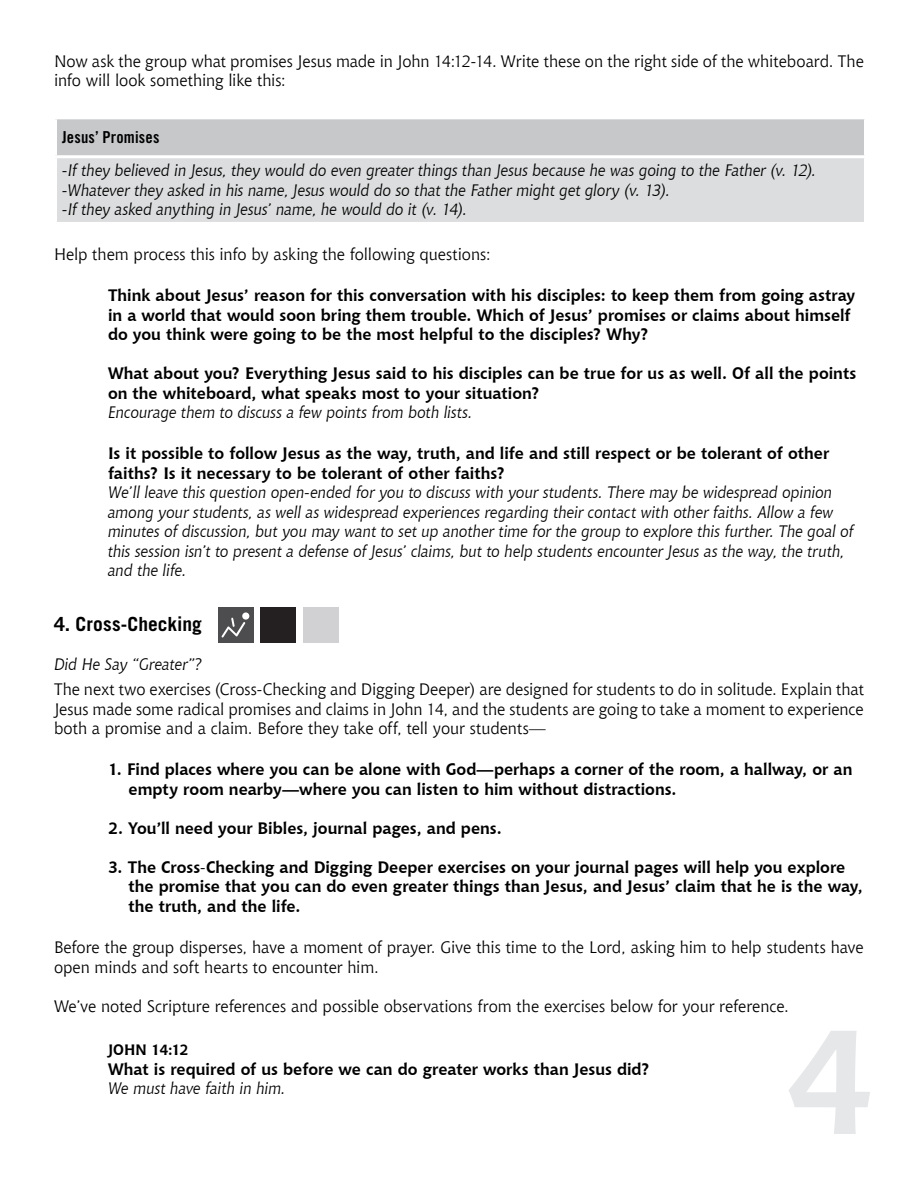
<style>
.page{position:relative;width:918px;height:1188px;background:#fff}
.page>*{position:absolute;margin:0;border:0;box-sizing:border-box;transform-origin:0 0}
.t1{font:700 150px "Chianti BT";color:#e6e7e8}
.t2{font:700 19.5px "Trade Gothic LT Std";color:#000}
.t3{font:700 16.5px/19.5px "Chianti BT";color:#000}
.t4{font:italic 16.5px/19.5px "Chianti BT";letter-spacing:-.005em;color:#000}
.t5{font:16.5px/19.5px "Chianti BT";letter-spacing:-.005em;color:#000}
.t6{font:16.5px "Trade Gothic LT Std Bd Cn 20";letter-spacing:.01em;color:#000}
.t7{font:700 15px "Chianti BT";color:#000}
.s1{font-weight:400}
</style>
<div class="page">
<div style="left:56px;top:118px;width:810px;height:39px;background:#c6c8ca"></div>
<div style="left:56px;top:157px;width:810px;height:66px;background:#dcddde"></div>
<hr style="left:54px;top:158px;width:3px;height:64px;background:#fff">
<hr style="left:864px;top:158px;width:3px;height:64px;background:#fff">
<hr style="left:54px;top:222px;width:813px;height:3px;background:#fff">
<hr style="left:54px;top:116px;width:813px;height:3px;background:#fff">
<hr style="left:54px;top:119px;width:3px;height:36px;background:#fff">
<hr style="left:864px;top:119px;width:3px;height:36px;background:#fff">
<hr style="left:54px;top:155px;width:813px;height:3px;background:#fff">
<div style="left:218px;top:607px;width:36px;height:36px;background:#4d4d4f"></div>
<div style="left:260px;top:607px;width:35px;height:36px;background:#241f21"></div>
<div style="left:303px;top:607px;width:36px;height:36px;background:#d1d1d4"></div>
<div style="left:242px;top:612px;width:7px;height:8px;background:#fff;border-radius:50%"></div>
<svg style="left:221px;top:618px;width:24px;height:20px"></svg>
<p class="t5" style="left:54px;top:51px;width:811px">Now ask the group what promises Jesus made in John 14:12-14. Write these on the right side of the whiteboard. The info will look something like this:</p>
<p class="t6" style="left:62px;top:127px;width:99px">Jesus’ Promises</p>
<p class="t4" style="left:62px;top:160px;width:756px">-If they believed in Jesus, they would do even greater things than Jesus because he was going to the Father (v. 12). -Whatever they asked in his name, Jesus would do so that the Father might get glory (v. 13).<br>-If they asked anything in Jesus’ name, he would do it (v. 14).</p>
<p class="t5" style="left:54px;top:244px;width:438px">Help them process this info by asking the following questions:</p>
<p class="t3" style="left:108px;top:285px;width:749px">Think about Jesus’ reason for this conversation with his disciples: to keep them from going astray in a world that would soon bring them trouble. Which of Jesus’ promises or claims about himself do you think were going to be the most helpful to the disciples? Why?</p>
<p class="t3" style="left:108px;top:363px;width:750px">What about you? Everything Jesus said to his disciples can be true for us as well. Of all the points on the whiteboard, what speaks most to your situation?</p>
<p class="t4" style="left:108px;top:402px;width:366px">Encourage them to discuss a few points from both lists.</p>
<p class="t3" style="left:108px;top:443px;width:723px">Is it possible to follow Jesus as the way, truth, and life and still respect or be tolerant of other faiths? Is it necessary to be tolerant of other faiths?</p>
<p class="t4" style="left:108px;top:483px;width:747px">We’ll leave this question open-ended for you to discuss with your students. There may be widespread opinion among your students, as well as widespread experiences regarding their contact with other faiths. Allow a few minutes of discussion, but you may want to set up another time for the group to explore this further. The goal of this session isn’t to present a defense of Jesus’ claims, but to help students encounter Jesus as the way, the truth, and the life.</p>
<p class="t2" style="left:54px;top:612px;width:149px">4. Cross-Checking</p>
<p class="t4" style="left:54px;top:654px;width:150px">Did He Say “Greater”?</p>
<p class="t5" style="left:54px;top:680px;width:811px;text-align:justify">The next two exercises (Cross-Checking and Digging Deeper) are designed for students to do in solitude. Explain that Jesus made some radical promises and claims in John 14, and the students are going to take a moment to experience both a promise and a claim. Before they take off, tell your students—</p>
<p class="t3" style="left:129px;top:760px;width:725px;text-indent:-21px">1. Find places where you can be alone with God—perhaps a corner of the room, a hallway, or an empty room nearby—where you can listen to him without distractions.</p>
<p class="t3" style="left:108px;top:818px;width:395px">2. You’ll need your Bibles, journal pages, and pens.</p>
<p class="t3" style="left:129px;top:857px;width:736px;text-indent:-21px">3. The Cross<span class="s1">-</span>Checking and Digging Deeper exercises on your journal pages will help you explore the promise that you can do even greater things than Jesus, and Jesus’ claim that he is the way, the truth, and the life.</p>
<p class="t5" style="left:54px;top:937px;width:811px">Before the group disperses, have a moment of prayer. Give this time to the Lord, asking him to help students have open minds and soft hearts to encounter him.</p>
<p class="t5" style="left:54px;top:996px;width:736px">We’ve noted Scripture references and possible observations from the exercises below for your reference.</p>
<p class="t7" style="left:108px;top:1041px;width:17px">John</p>
<p class="t7" style="left:151px;top:1041px;width:39px">14:12</p>
<p class="t3" style="left:108px;top:1059px;width:543px">What is required of us before we can do greater works than Jesus did?</p>
<p class="t4" style="left:108px;top:1079px;width:179px">We must have faith in him.</p>
<h1 class="t1" style="left:784px;top:990px;width:93px">4</h1>
</div>
